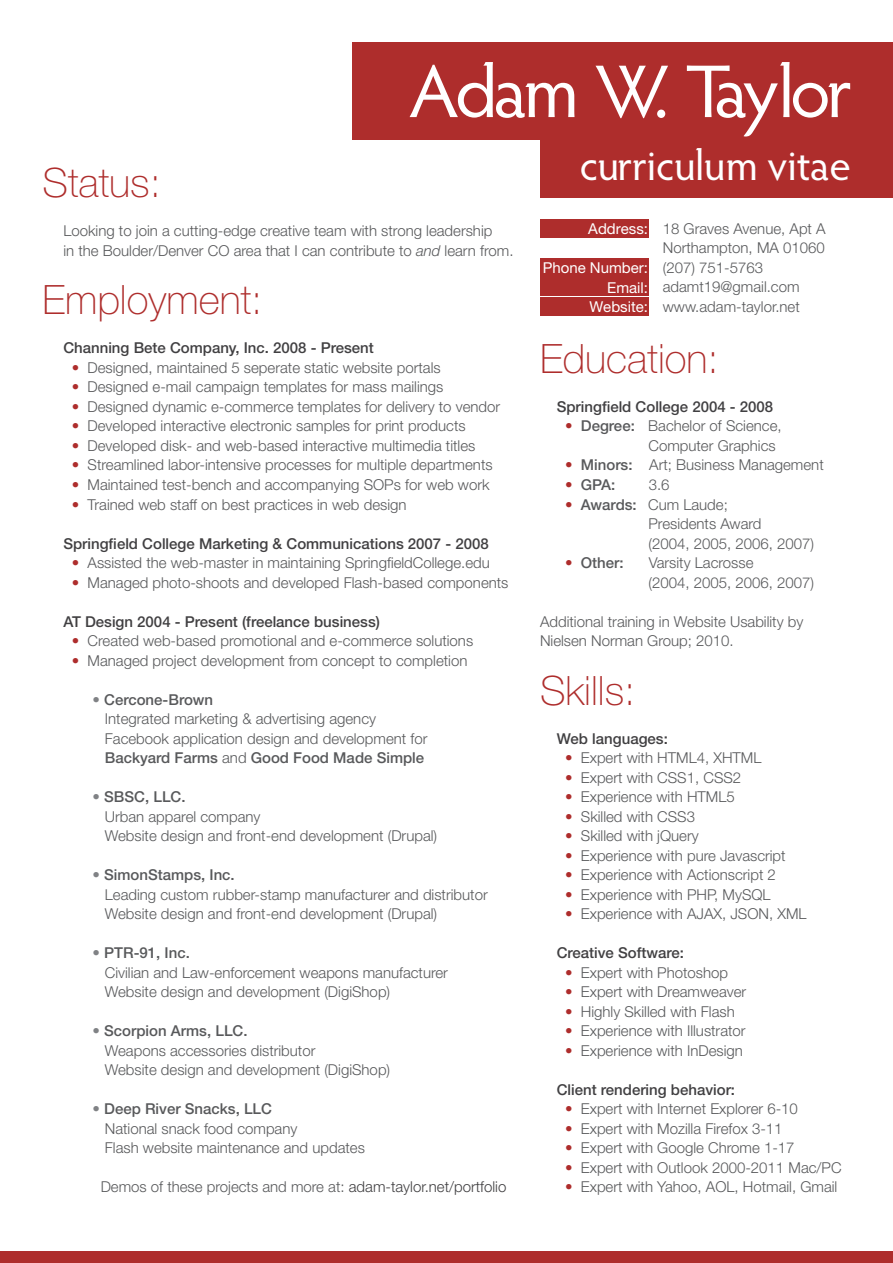
<style>
.page{position:relative;width:893px;height:1263px;background:#fff}
.page>*{position:absolute;margin:0;border:0;box-sizing:border-box;transform-origin:0 0}
.t1{font:75px "Hypatia Sans Pro";letter-spacing:-.055em;color:#fff}
.t2{font:43.5px "Hypatia Sans Pro";letter-spacing:-.005em;color:#fff}
.t3{font:100 40.5px "Helvetica Neue LT Pro";color:#ae2d2c}
.t4{font:300 15px/19.5px "Helvetica Neue LT Pro";color:#58595b}
.t5{font:500 15px "Helvetica Neue LT Pro";color:#414042}
.t6{font:15px/19.5px "Helvetica Neue LT Pro";color:#fff;text-align:right}
.t7{font:500 15px "Helvetica Neue LT Pro";color:#58595b}
.s1{font-style:italic}
.s2{color:#ae2d2c}
.s3{color:#808285}
.s4{font-weight:500}
.s5{color:#414042}
.s6{font-weight:300;color:#ae2d2c}
</style>
<div class="page">
<div style="left:353px;top:43px;width:540px;height:97px;background:#ae2d2c"></div>
<div style="left:540px;top:139px;width:353px;height:59px;background:#ae2d2c"></div>
<div style="left:540px;top:277px;width:108px;height:19px;background:#ae2d2c"></div>
<div style="left:540px;top:258px;width:108px;height:19px;background:#ae2d2c"></div>
<div style="left:540px;top:297px;width:108px;height:19px;background:#ae2d2c"></div>
<div style="left:540px;top:219px;width:108px;height:19px;background:#ae2d2c"></div>
<div style="left:0;top:1252px;width:893px;height:11px;background:#ae2d2c"></div>
<h1 class="t1" style="left:410px;top:41px;width:444px">Adam W. Taylor</h1>
<h2 class="t2" style="left:580px;top:136px;width:273px">curriculum vitae</h2>
<h3 class="t3" style="left:43px;top:160px;width:120px">Status:</h3>
<p class="t4" style="left:63px;top:221px;width:452px">Looking to join a cutting-edge creative team with strong leadership<br>in the Boulder/Denver CO area that I can contribute to <span class="s1">and</span> learn from.</p>
<h3 class="t3" style="left:43px;top:277px;width:221px">Employment:</h3>
<p class="t5" style="left:63px;top:339px;width:312px">Channing Bete Company, Inc. 2008 - Present</p>
<p class="t4" style="left:72px;top:358px;width:370px"><span class="s2">•</span> Designed, maintained 5 seperate static website portals</p>
<p class="t4" style="left:72px;top:377px;width:373px"><span class="s2">•</span> Designed e-mail campaign templates for mass mailings</p>
<p class="t4" style="left:72px;top:397px;width:430px"><span class="s2">•</span> Designed dynamic e-commerce templates for delivery to vendor</p>
<p class="t4" style="left:72px;top:416px;width:395px"><span class="s2">•</span> Developed interactive electronic samples for print products</p>
<p class="t4" style="left:72px;top:436px;width:405px"><span class="s2">•</span> Developed disk- and web-based interactive multimedia titles</p>
<p class="t4" style="left:72px;top:455px;width:422px"><span class="s2">•</span> Streamlined labor-intensive processes for multiple departments</p>
<p class="t4" style="left:72px;top:475px;width:419px"><span class="s2">•</span> Maintained test-bench and accompanying SOPs for web work</p>
<p class="t4" style="left:72px;top:494px;width:336px"><span class="s2">•</span> Trained web staff on best practices in web design</p>
<p class="t5" style="left:63px;top:534px;width:427px">Springfield College Marketing &amp; Communications 2007 - 2008</p>
<p class="t4" style="left:72px;top:553px;width:420px"><span class="s2">•</span> Assisted the web-master in maintaining SpringfieldCollege.edu</p>
<p class="t4" style="left:72px;top:572px;width:438px"><span class="s2">•</span> Managed photo-shoots and developed Flash-based components</p>
<p class="t5" style="left:63px;top:612px;width:318px">AT Design 2004 - Present (freelance business)</p>
<p class="t4" style="left:72px;top:631px;width:403px"><span class="s2">•</span> Created web-based promotional and e-commerce solutions</p>
<p class="t4" style="left:72px;top:650px;width:397px"><span class="s2">•</span> Managed project development from concept to completion</p>
<p class="t4" style="left:105px;top:689px;width:324px;text-indent:-12px"><span class="s3">•</span> <span class="s4">Cercone-Brown<br></span>Integrated marketing &amp; advertising agency Facebook application design and development for <span class="s4">Backyard Farms</span> and <span class="s4">Good Food Made Simple</span></p>
<p class="t4" style="left:105px;top:787px;width:334px;text-indent:-12px"><span class="s3">•</span> <span class="s4">SBSC, LLC.<br></span>Urban apparel company<br>Website design and front-end development (Drupal)</p>
<p class="t4" style="left:105px;top:865px;width:384px;text-indent:-12px"><span class="s3">•</span> <span class="s4">SimonStamps, Inc.<br></span>Leading custom rubber-stamp manufacturer and distributor<br>Website design and front-end development (Drupal)</p>
<p class="t4" style="left:105px;top:943px;width:345px;text-indent:-12px"><span class="s3">•</span> <span class="s4">PTR-91, Inc.<br></span>Civilian and Law-enforcement weapons manufacturer<br>Website design and development (DigiShop)</p>
<p class="t4" style="left:105px;top:1021px;width:287px;text-indent:-12px"><span class="s3">•</span> <span class="s4">Scorpion Arms, LLC.<br></span>Weapons accessories distributor<br>Website design and development (DigiShop)</p>
<p class="t4" style="left:105px;top:1099px;width:262px;text-indent:-12px"><span class="s3">•</span> <span class="s4">Deep River Snacks, LLC<br></span>National snack food company<br>Flash website maintenance and updates</p>
<p class="t4" style="left:101px;top:1177px;width:407px">Demos of these projects and more at: <span class="s5">adam-taylor.net/portfolio</span></p>
<p class="t4" style="left:663px;top:219px;width:164px">18 Graves Avenue, Apt A<br>Northampton, MA 01060 (207) 751-5763 adamt19@gmail.com www.adam-taylor.net</p>
<h3 class="t3" style="left:540px;top:335px;width:180px">Education:</h3>
<p class="t5" style="left:557px;top:398px;width:218px">Springfield College 2004 - 2008</p>
<p class="t4" style="left:648px;top:416px;width:135px;text-indent:-83px"><span class="s2">•</span> <span class="s4">Degree:</span> Bachelor of Science,<br>Computer Graphics</p>
<p class="t4" style="left:565px;top:455px;width:260px"><span class="s2">•</span> <span class="s4">Minors:</span> Art; Business Management</p>
<p class="t7" style="left:565px;top:476px;width:52px"><span class="s6">•</span> GPA:</p>
<p class="t4" style="left:649px;top:475px;width:22px">3.6</p>
<p class="t4" style="left:648px;top:494px;width:167px;text-indent:-83px"><span class="s2">•</span> <span class="s4">Awards:</span> Cum Laude;<br>Presidents Award<br>(2004, 2005, 2006, 2007)</p>
<p class="t7" style="left:565px;top:554px;width:60px"><span class="s6">•</span> Other:</p>
<p class="t4" style="left:648px;top:553px;width:167px">Varsity Lacrosse<br>(2004, 2005, 2006, 2007)</p>
<p class="t4" style="left:540px;top:611px;width:265px">Additional training in Website Usability by<br>Nielsen Norman Group; 2010.</p>
<h3 class="t3" style="left:540px;top:667px;width:97px">Skills:</h3>
<p class="t5" style="left:557px;top:729px;width:113px">Web languages:</p>
<p class="t4" style="left:565px;top:748px;width:198px"><span class="s2">•</span> Expert with HTML4, XHTML</p>
<p class="t4" style="left:565px;top:767px;width:178px"><span class="s2">•</span> Expert with CSS1, CSS2</p>
<p class="t4" style="left:565px;top:787px;width:171px"><span class="s2">•</span> Experience with HTML5</p>
<p class="t4" style="left:565px;top:806px;width:132px"><span class="s2">•</span> Skilled with CSS3</p>
<p class="t4" style="left:565px;top:826px;width:135px"><span class="s2">•</span> Skilled with jQuery</p>
<p class="t4" style="left:565px;top:845px;width:222px"><span class="s2">•</span> Experience with pure Javascript</p>
<p class="t4" style="left:565px;top:865px;width:212px"><span class="s2">•</span> Experience with Actionscript 2</p>
<p class="t4" style="left:565px;top:884px;width:207px"><span class="s2">•</span> Experience with PHP, MySQL</p>
<p class="t4" style="left:565px;top:904px;width:243px"><span class="s2">•</span> Experience with AJAX, JSON, XML</p>
<p class="t5" style="left:557px;top:944px;width:129px">Creative Software:</p>
<p class="t4" style="left:565px;top:962px;width:165px"><span class="s2">•</span> Expert with Photoshop</p>
<p class="t4" style="left:565px;top:982px;width:183px"><span class="s2">•</span> Expert with Dreamweaver</p>
<p class="t4" style="left:565px;top:1001px;width:171px"><span class="s2">•</span> Highly Skilled with Flash</p>
<p class="t4" style="left:565px;top:1021px;width:182px"><span class="s2">•</span> Experience with Illustrator</p>
<p class="t4" style="left:565px;top:1040px;width:179px"><span class="s2">•</span> Experience with InDesign</p>
<p class="t5" style="left:557px;top:1080px;width:180px">Client rendering behavior:</p>
<p class="t4" style="left:565px;top:1099px;width:234px"><span class="s2">•</span> Expert with Internet Explorer 6-10</p>
<p class="t4" style="left:565px;top:1118px;width:219px"><span class="s2">•</span> Expert with Mozilla Firefox 3-11</p>
<p class="t4" style="left:565px;top:1138px;width:231px"><span class="s2">•</span> Expert with Google Chrome 1-17</p>
<p class="t4" style="left:565px;top:1157px;width:278px"><span class="s2">•</span> Expert with Outlook 2000-2011 Mac/PC</p>
<p class="t4" style="left:565px;top:1177px;width:274px"><span class="s2">•</span> Expert with Yahoo, AOL, Hotmail, Gmail</p>
<p class="t6" style="left:588px;top:219px;width:61px">Address:</p>
<p class="t6" style="left:543px;top:258px;width:107px">Phone Number:<br>Email:<br>Website:</p>
</div>
